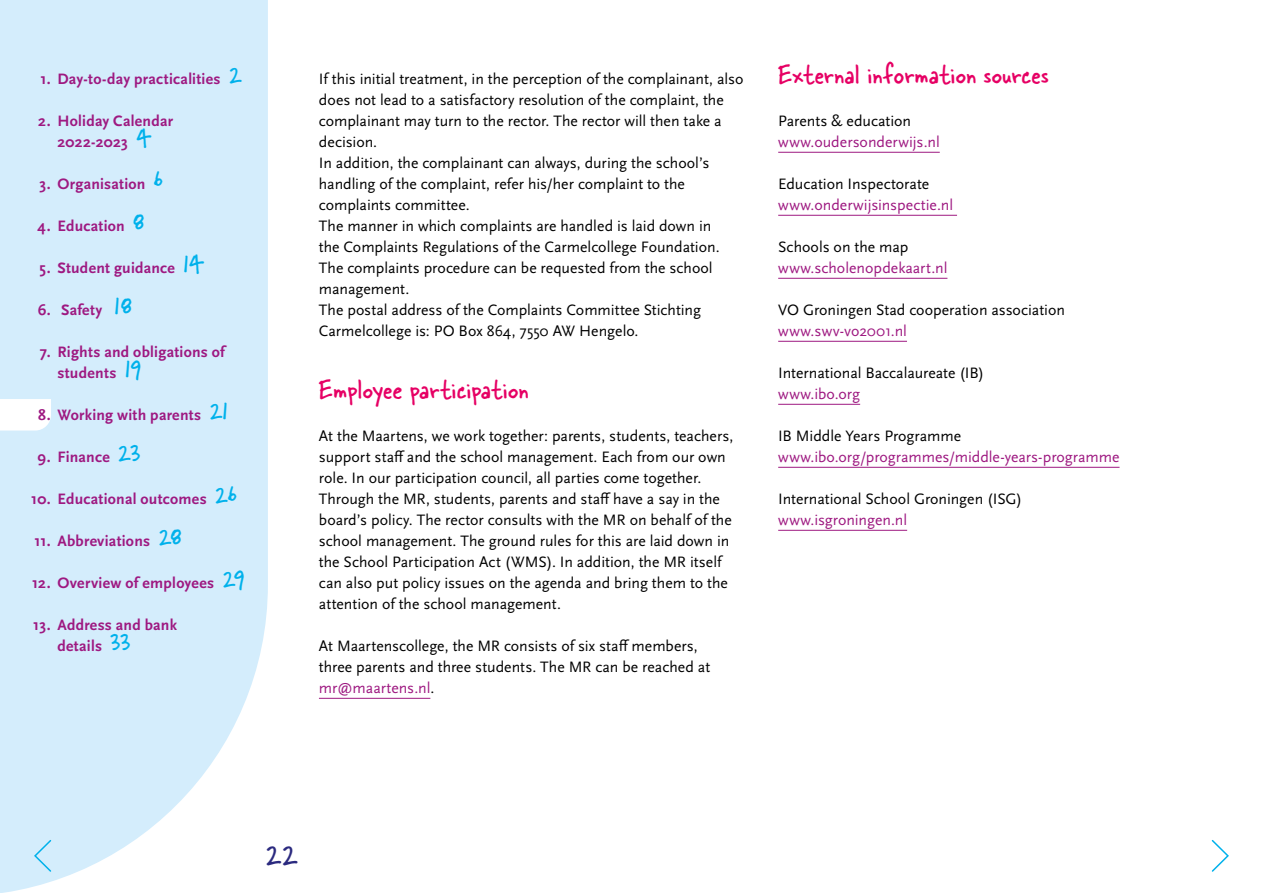
<style>
.page{position:relative;width:1263px;height:893px;background:#fff}
.page>*{position:absolute;margin:0;border:0;box-sizing:border-box;transform-origin:0 0}
.t1{font:33px "Skippy Sharp";color:#2b2a7f}
.Tussenkop_1{font:30px "Skippy Sharp";letter-spacing:.01em;color:#e60064}
.Basistekst{font:15.75px/21px "Scala Sans Pro";color:#000}
.t2{font:700 15.75px/21px "Scala Sans Pro";letter-spacing:.015em;color:#9e1981}
.Basistekst-2{font:15.75px "Scala Sans Pro";color:#9e1981}
.s1{font-family:"Skippy Sharp";font-weight:400;font-size:27px;color:#00b1eb}
.s2{color:#9e1981}
</style>
<div class="page">
<svg style="left:0;top:0;width:268px;height:893px;background:#d7eefc"></svg>
<hr style="left:319px;top:698px;width:111px;height:1px;background:#9e1981">
<hr style="left:778px;top:152px;width:162px;height:1px;background:#9e1981">
<hr style="left:778px;top:215px;width:179px;height:1px;background:#9e1981">
<hr style="left:778px;top:278px;width:169px;height:1px;background:#9e1981">
<hr style="left:778px;top:341px;width:129px;height:1px;background:#9e1981">
<hr style="left:778px;top:404px;width:82px;height:1px;background:#9e1981">
<hr style="left:778px;top:467px;width:341px;height:1px;background:#9e1981">
<hr style="left:778px;top:530px;width:129px;height:1px;background:#9e1981">
<svg style="left:0;top:399px;width:51px;height:32px"></svg>
<svg style="left:1211px;top:840px;width:18px;height:32px"></svg>
<svg style="left:33px;top:838px;width:20px;height:35px"></svg>
<p class="t2" style="left:40px;top:69px;width:203px">1. Day-to-day practicalities <span class="s1">2</span></p>
<p class="t2" style="left:38px;top:111px;width:136px;text-align:center">2. Holiday Calendar<br>2022-2023 <span class="s1">4</span></p>
<p class="t2" style="left:39px;top:174px;width:125px">3. Organisation <span class="s1">6</span></p>
<p class="t2" style="left:38px;top:216px;width:108px">4. Education <span class="s1">8</span></p>
<p class="t2" style="left:39px;top:258px;width:166px">5. Student guidance <span class="s1">14</span></p>
<p class="t2" style="left:38px;top:300px;width:96px">6. Safety <span class="s1">18</span></p>
<p class="t2" style="left:57px;top:342px;width:169px;text-indent:-18px">7. Rights and obligations of students <span class="s1">19</span></p>
<p class="t2" style="left:38px;top:405px;width:193px">8. Working with parents <span class="s1">21</span></p>
<p class="t2" style="left:38px;top:447px;width:105px">9. Finance <span class="s1">23</span></p>
<p class="t2" style="left:31px;top:489px;width:208px">10. Educational outcomes <span class="s1">26</span></p>
<p class="t2" style="left:35px;top:531px;width:149px">11. Abbreviations <span class="s1">28</span></p>
<p class="t2" style="left:32px;top:573px;width:214px">12. Overview of employees <span class="s1">29</span></p>
<p class="t2" style="left:57px;top:615px;width:121px;text-indent:-24px">13. Address and bank details <span class="s1">33</span></p>
<p class="Basistekst" style="left:319px;top:68px;width:426px">If this initial treatment, in the perception of the complainant, also does not lead to a satisfactory resolution of the complaint, the complainant may turn to the rector. The rector will then take a decision.</p>
<p class="Basistekst" style="left:319px;top:152px;width:392px">In addition, the complainant can always, during the school’s handling of the complaint, refer his/her complaint to the complaints committee.</p>
<p class="Basistekst" style="left:319px;top:215px;width:402px">The manner in which complaints are handled is laid down in the Complaints Regulations of the Carmelcollege Foundation.<br>The complaints procedure can be requested from the school management.</p>
<p class="Basistekst" style="left:319px;top:299px;width:384px">The postal address of the Complaints Committee Stichting<br>Carmelcollege is: PO Box 864, 7550 AW Hengelo.</p>
<h2 class="Tussenkop_1" style="left:319px;top:371px;width:211px">Employee participation</h2>
<p class="Basistekst" style="left:319px;top:425px;width:416px">At the Maartens, we work together: parents, students, teachers, support staff and the school management. Each from our own role. In our participation council, all parties come together.<br>Through the MR, students, parents and staff have a say in the board’s policy. The rector consults with the MR on behalf of the school management. The ground rules for this are laid down in the School Participation Act (WMS). In addition, the MR itself can also put policy issues on the agenda and bring them to the attention of the school management.</p>
<p class="Basistekst" style="left:319px;top:635px;width:393px">At Maartenscollege, the MR consists of six staff members, three parents and three students. The MR can be reached at <span class="s2">mr@maartens.nl</span>.</p>
<h2 class="Tussenkop_1" style="left:778px;top:56px;width:272px">External information sources</h2>
<p class="Basistekst" style="left:778px;top:110px;width:134px">Parents &amp; education</p>
<p class="Basistekst-2" style="left:778px;top:133px;width:163px">www.oudersonderwijs.nl</p>
<p class="Basistekst" style="left:778px;top:173px;width:152px">Education Inspectorate</p>
<p class="Basistekst-2" style="left:778px;top:196px;width:176px">www.onderwijsinspectie.nl</p>
<p class="Basistekst" style="left:778px;top:236px;width:132px">Schools on the map</p>
<p class="Basistekst-2" style="left:778px;top:259px;width:171px">www.scholenopdekaart.nl</p>
<p class="Basistekst" style="left:778px;top:299px;width:288px">VO Groningen Stad cooperation association</p>
<p class="Basistekst-2" style="left:778px;top:322px;width:130px">www.swv-vo2001.nl</p>
<p class="Basistekst" style="left:778px;top:362px;width:207px">International Baccalaureate (IB)</p>
<p class="Basistekst-2" style="left:778px;top:385px;width:83px">www.ibo.org</p>
<p class="Basistekst" style="left:778px;top:425px;width:184px">IB Middle Years Programme</p>
<p class="Basistekst-2" style="left:778px;top:448px;width:343px">www.ibo.org/programmes/middle-years-programme</p>
<p class="Basistekst" style="left:778px;top:488px;width:246px">International School Groningen (ISG)</p>
<p class="Basistekst-2" style="left:778px;top:511px;width:130px">www.isgroningen.nl</p>
<h1 class="t1" style="left:266px;top:835px;width:33px">22</h1>
</div>
